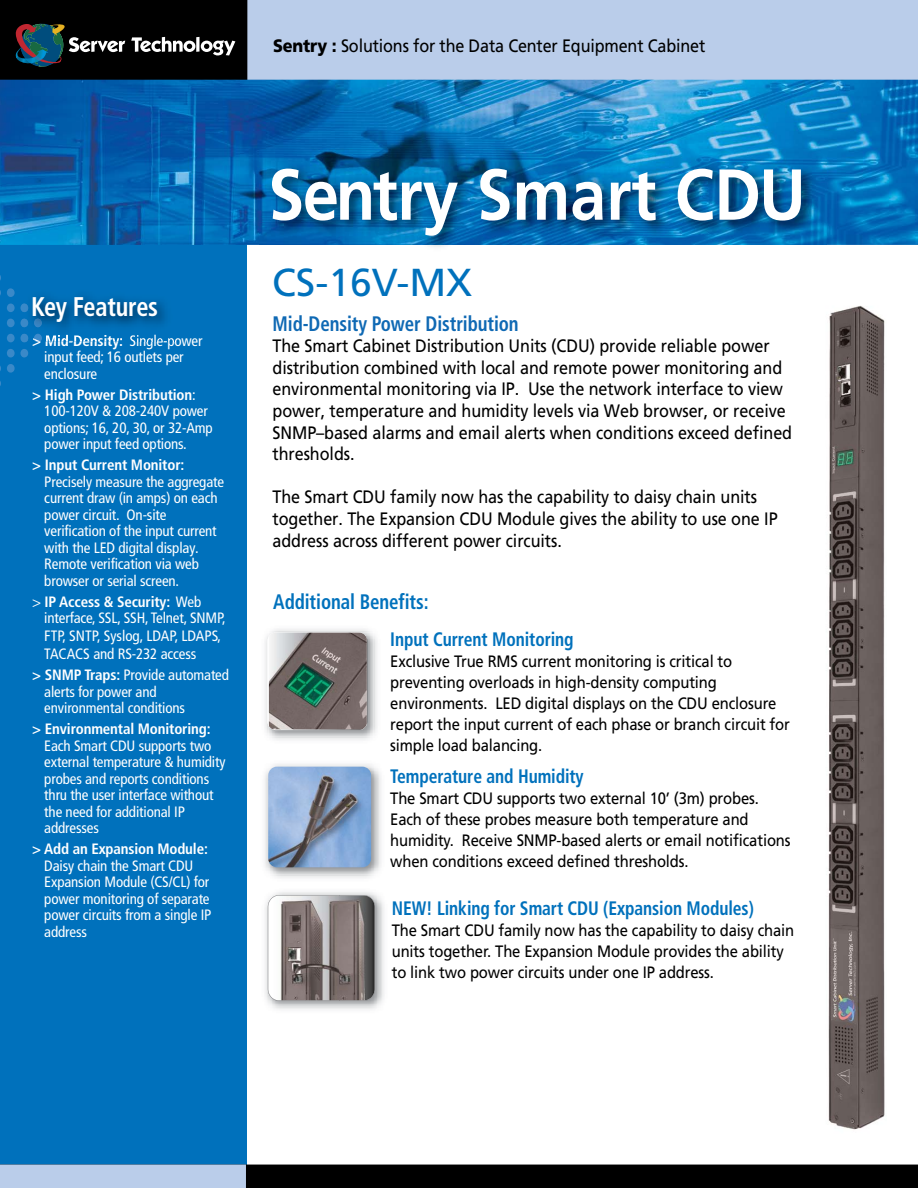
<style>
.page{position:relative;width:918px;height:1188px;background:#fff}
.page>*{position:absolute;margin:0;border:0;box-sizing:border-box;transform-origin:0 0}
.t1{font:700 72px "Frutiger";color:#fff;scale:.9 1}
.t2{font:39px "Frutiger";color:#0071bc}
.t3{font:700 condensed 27px "Frutiger";letter-spacing:-.01em;color:#fff;scale:.9 1}
.t4{font:700 condensed 21px "Frutiger";letter-spacing:-.005em;color:#0f69b4;scale:.9 1}
.t5{font:700 condensed 21px "Frutiger";letter-spacing:-.005em;color:#0071bc;scale:.9 1}
.t6{font:700 condensed 19.5px "Frutiger";letter-spacing:-.005em;color:#0071bc;scale:.9 1}
.t7{font:18px/21.6px "Frutiger";letter-spacing:-.005em;color:#000;scale:.9 1}
.t8{font:16.5px/21px "Frutiger";letter-spacing:-.01em;color:#000;scale:.9 1}
.t9{font:condensed 15px/16.5px "Frutiger";letter-spacing:-.01em;color:#fff}
.t10{font:700 condensed 15px "Frutiger";letter-spacing:-.01em;color:#fff}
.s1{font-weight:900}
.s2{font-weight:700}
</style>
<div class="page">
<div style="left:221px;top:0;width:697px;height:84px;background:#bacdea"></div>
<div style="left:0;top:0;width:247px;height:84px;background:#000"></div>
<div style="left:0;top:241px;width:246px;height:947px;background:#0071bc"></div>
<img style="left:0;top:80px;width:918px;height:165px">
<img style="left:259px;top:150px;width:567px;height:97px">
<div style="left:0;top:1165px;width:918px;height:23px;background:#000"></div>
<div style="left:0;top:1165px;width:246px;height:23px;background:#bacdea"></div>
<img style="left:42px;top:296px;width:124px;height:39px">
<img style="left:46px;top:335px;width:76px;height:7px">
<svg style="left:0;top:275px;width:42px;height:111px"></svg>
<img style="left:130px;top:335px;width:47px;height:7px">
<img style="left:265px;top:764px;width:116px;height:114px">
<img style="left:268px;top:767px;width:103px;height:100px;border-radius:9px">
<img style="left:265px;top:892px;width:119px;height:117px">
<svg style="left:268px;top:895px;width:107px;height:106px"></svg>
<img style="left:265px;top:629px;width:112px;height:111px">
<svg style="left:267px;top:632px;width:100px;height:98px"></svg>
<img style="left:269px;top:632px;width:98px;height:97px;border-radius:8px">
<svg style="left:131px;top:37px;width:64px;height:15px"></svg>
<hr style="left:196px;top:37px;width:3px;height:15px;background:#fff">
<svg style="left:201px;top:40px;width:34px;height:15px"></svg>
<svg style="left:16px;top:24px;width:109px;height:43px"></svg>
<img style="left:828px;top:305px;width:57px;height:825px">
<p class="t7" style="left:273px;top:35px;width:482px"><span class="s1">Sentry :</span> Solutions for the Data Center Equipment Cabinet</p>
<h3 class="t3" style="left:31px;top:291px;width:143px">Key Features</h3>
<p class="t9" style="left:44px;top:333px;width:160px;text-indent:-12px"><span class="s2">&gt; Mid-Density:</span> Single-power input feed; 16 outlets per enclosure</p>
<p class="t9" style="left:44px;top:387px;width:170px;text-indent:-12px"><span class="s2">&gt; High Power Distribution</span>:<br>100-120V &amp; 208-240V power options; 16, 20, 30, or 32-Amp power input feed options.</p>
<p class="t10" style="left:32px;top:456px;width:154px">&gt; Input Current Monitor:</p>
<p class="t9" style="left:44px;top:474px;width:181px">Precisely measure the aggregate current draw (in amps) on each power circuit. On-site verification of the input current with the LED digital display.<br>Remote verification via web browser or serial screen.</p>
<p class="t9" style="left:44px;top:594px;width:183px;text-indent:-12px">&gt; <span class="s2">IP Access &amp; Security:</span> Web interface, SSL, SSH, Telnet, SNMP,</p>
<p class="t9" style="left:44px;top:627px;width:178px;line-height:18px">FTP, SNTP, Syslog, LDAP, LDAPS,<br>TACACS and RS-232 access</p>
<p class="t9" style="left:44px;top:667px;width:186px;text-indent:-12px"><span class="s2">&gt; SNMP Traps:</span> Provide automated alerts for power and environmental conditions</p>
<p class="t10" style="left:32px;top:720px;width:180px">&gt; Environmental Monitoring:</p>
<p class="t9" style="left:44px;top:738px;width:183px">Each Smart CDU supports two external temperature &amp; humidity probes and reports conditions thru the user interface without the need for additional IP addresses</p>
<p class="t10" style="left:32px;top:840px;width:177px">&gt; Add an Expansion Module:</p>
<p class="t9" style="left:44px;top:858px;width:169px">Daisy chain the Smart CDU<br>Expansion Module (CS/CL) for power monitoring of separate power circuits from a single IP address</p>
<h1 class="t1" style="left:268px;top:152px;width:599px">Sentry Smart CDU</h1>
<h2 class="t2" style="left:272px;top:260px;width:202px">CS-16V-MX</h2>
<h3 class="t4" style="left:273px;top:311px;width:275px">Mid-Density Power Distribution</h3>
<p class="t7" style="left:273px;top:335px;width:579px">The Smart Cabinet Distribution Units (CDU) provide reliable power distribution combined with local and remote power monitoring and environmental monitoring via IP. Use the network interface to view power, temperature and humidity levels via Web browser, or receive SNMP–based alarms and email alerts when conditions exceed defined thresholds.</p>
<p class="t7" style="left:273px;top:486px;width:563px">The Smart CDU family now has the capability to daisy chain units together. The Expansion CDU Module gives the ability to use one IP address across different power circuits.</p>
<h3 class="t5" style="left:273px;top:589px;width:174px">Additional Benefits:</h3>
<h3 class="t6" style="left:390px;top:628px;width:205px">Input Current Monitoring</h3>
<p class="t8" style="left:390px;top:651px;width:446px">Exclusive True RMS current monitoring is critical to preventing overloads in high-density computing environments. LED digital displays on the CDU enclosure report the input current of each phase or branch circuit for simple load balancing.</p>
<h3 class="t6" style="left:390px;top:764px;width:217px">Temperature and Humidity</h3>
<p class="t8" style="left:390px;top:787px;width:446px">The Smart CDU supports two external 10’ (3m) probes.<br>Each of these probes measure both temperature and humidity. Receive SNMP-based alerts or email notifications when conditions exceed defined thresholds.</p>
<h3 class="t6" style="left:392px;top:896px;width:404px">NEW! Linking for Smart CDU (Expansion Modules)</h3>
<p class="t8" style="left:392px;top:919px;width:449px">The Smart CDU family now has the capability to daisy chain units together. The Expansion Module provides the ability to link two power circuits under one IP address.</p>
</div>
